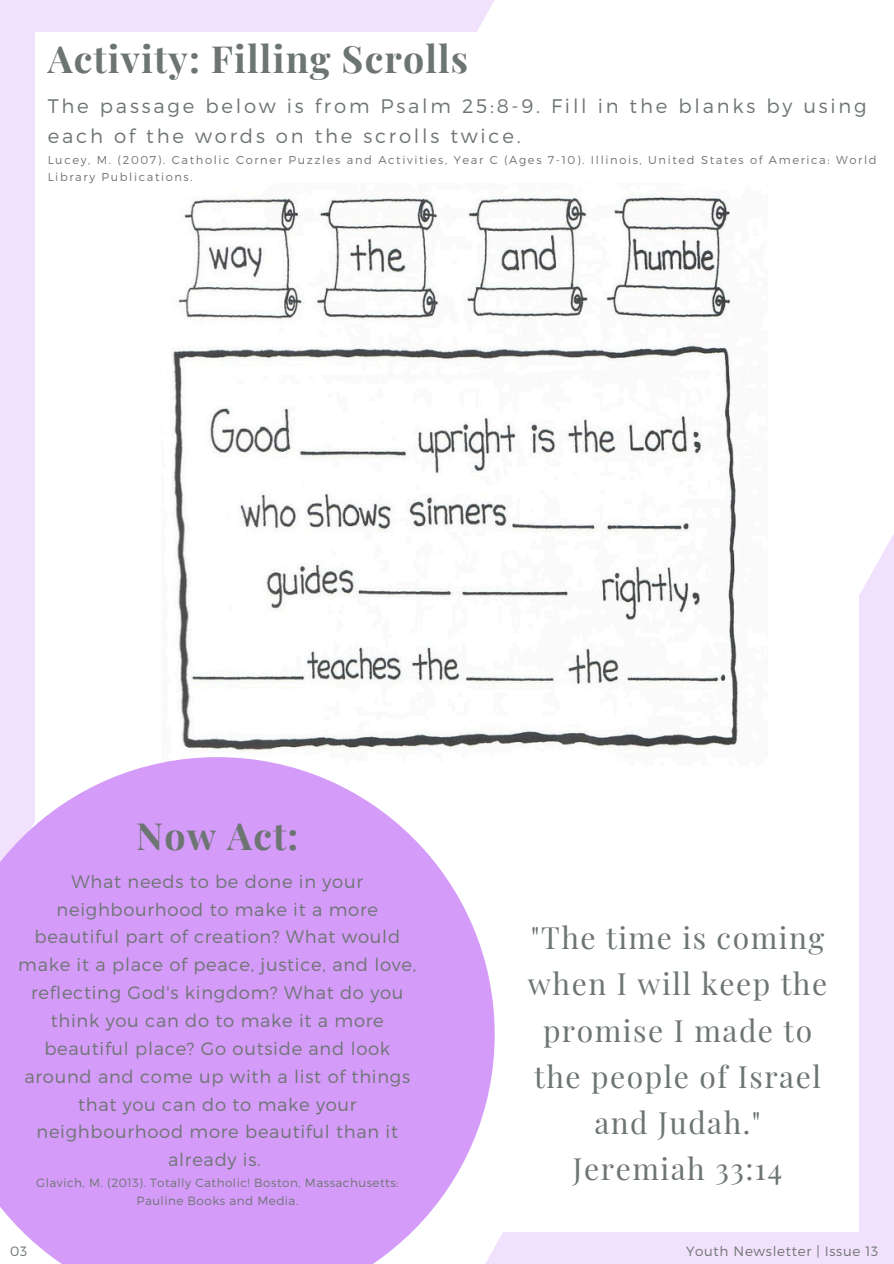
<style>
.page{position:relative;width:894px;height:1264px;background:#fff}
.page>*{position:absolute;margin:0;border:0;box-sizing:border-box;transform-origin:0 0}
.t1{font:700 37.5px "Playfair Display";letter-spacing:.03em;color:#6d7573}
.t2{font:30px/46.2px "Playfair Display";letter-spacing:.05em;color:#6d7573;text-align:center}
.t3{font:300 19.65px/30px "Montserrat";letter-spacing:.14em;color:#6d7573}
.t4{font:300 18px/27.9px "Montserrat";letter-spacing:.04em;color:#6d7573;text-align:center}
.t5{font:300 13.5px "Montserrat";letter-spacing:.05em;color:#6d7573}
.t6{font:300 12px/17.9px "Montserrat";letter-spacing:.04em;color:#6d7573;text-align:center}
.t7{font:300 11.4px/17.2px "Montserrat";letter-spacing:.14em;color:#6d7573}
</style>
<div class="page">
<div style="left:0;top:0;width:494px;height:757px;background:#f2e1fc"></div>
<svg style="left:494px;top:536px;width:399px;height:727px;fill:#f2e1fc"></svg>
<div style="left:35px;top:32px;width:822px;height:1199px;background:#fff"></div>
<img style="left:173px;top:195px;width:567px;height:557px">
<svg style="left:0;top:757px;width:494px;height:506px;background:#d9a7f8"></svg>
<h1 class="t1" style="left:48px;top:32px;width:422px">Activity: Filling Scrolls</h1>
<p class="t3" style="left:48px;top:90px;width:820px">The passage below is from Psalm 25:8-9. Fill in the blanks by using each of the words on the scrolls twice.</p>
<h2 class="t7" style="left:48px;top:151px;width:830px">Lucey, M. (2007). Catholic Corner Puzzles and Activities, Year C (Ages 7-10). Illinois, United States of America: World<br>Library Publications.</h2>
<p class="t1" style="left:136px;top:809px;width:164px">Now Act:</p>
<p class="t4" style="left:18px;top:866px;width:399px">What needs to be done in your neighbourhood to make it a more beautiful part of creation? What would make it a place of peace, justice, and love, reflecting God's kingdom? What do you think you can do to make it a more beautiful place? Go outside and look around and come up with a list of things that you can do to make your neighbourhood more beautiful than it already is.</p>
<p class="t6" style="left:36px;top:1173px;width:364px">Glavich, M. (2013). Totally Catholic! Boston, Massachusetts:<br>Pauline Books and Media.</p>
<p class="t2" style="left:528px;top:913px;width:301px">"The time is coming when I will keep the promise I made to the people of Israel and Judah."<br>Jeremiah 33:14</p>
<p class="t5" style="left:10px;top:1242px;width:19px">03</p>
<p class="t5" style="left:686px;top:1242px;width:194px">Youth Newsletter | Issue 13</p>
</div>
